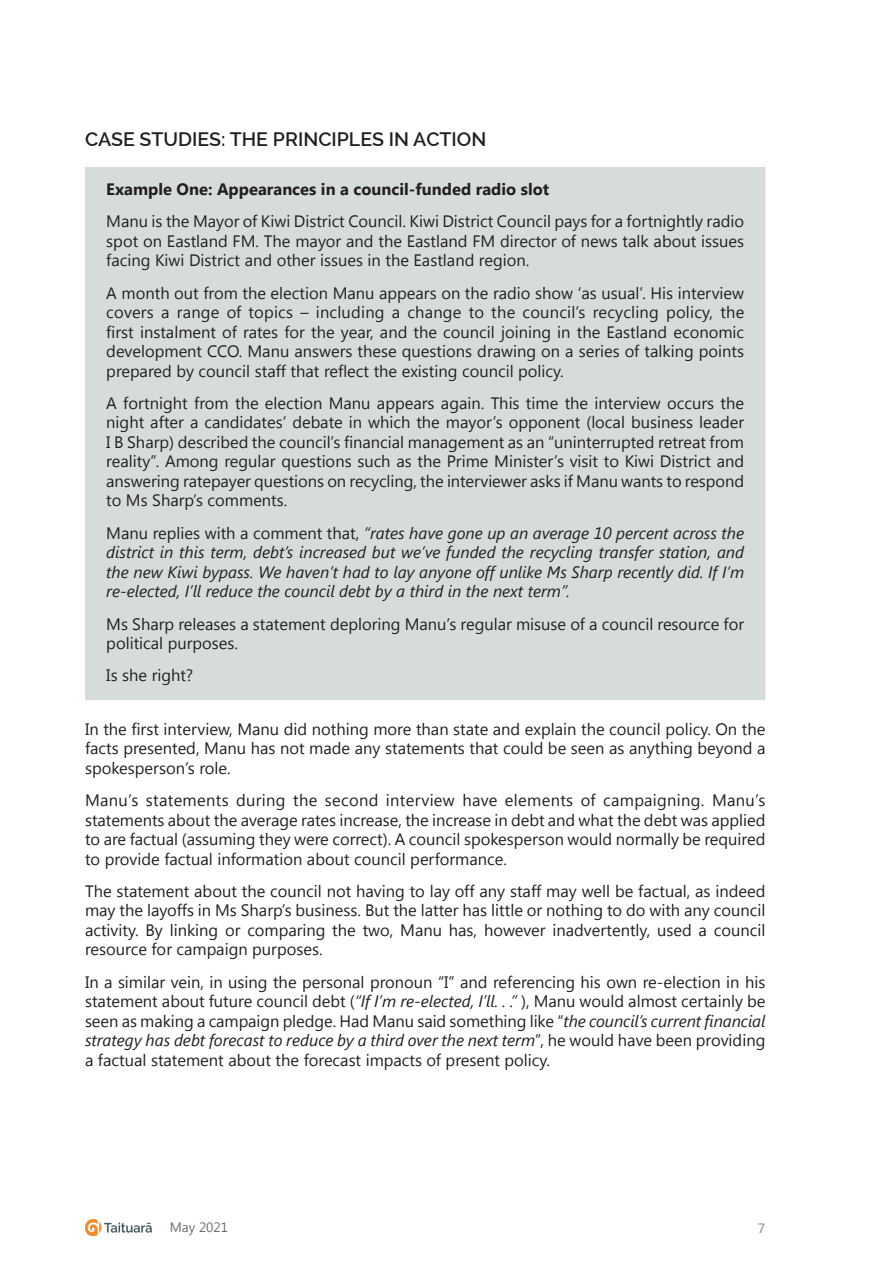
<style>
.page{position:relative;width:893px;height:1263px;background:#fff}
.page>*{position:absolute;margin:0;border:0;box-sizing:border-box;transform-origin:0 0}
.Body_Head1{font:600 19.5px "Raleway";color:#231f20}
.Body_text{font:16.5px/19.5px "Segoe UI";color:#231f20;text-align:justify}
.Body_text-2{font:italic 16.5px/19.5px "Segoe UI";color:#231f20;text-align:justify}
.Body_text-3{font:700 16.5px "Segoe UI";color:#231f20}
.t1{font:13.5px "Segoe UI";color:#6c6d70}
.t2{font:300 13.5px "Frutiger";color:#6c6d70}
.s1{font-style:normal}
.s2{font-style:italic}
</style>
<div class="page">
<img style="left:85px;top:1219px;width:67px;height:16px">
<div style="left:85px;top:167px;width:680px;height:533px;background:#d6ddd9"></div>
<p class="Body_Head1" style="left:85px;top:128px;width:403px">CASE STUDIES: THE PRINCIPLES IN ACTION</p>
<p class="Body_text-3" style="left:106px;top:178px;width:444px">Example One: Appearances in a council-funded radio slot</p>
<p class="Body_text" style="left:106px;top:211px;width:639px">Manu is the Mayor of Kiwi District Council. Kiwi District Council pays for a fortnightly radio spot on Eastland FM. The mayor and the Eastland FM director of news talk about issues facing Kiwi District and other issues in the Eastland region.</p>
<p class="Body_text" style="left:106px;top:282px;width:639px">A month out from the election Manu appears on the radio show ‘as usual’. His interview covers a range of topics – including a change to the council’s recycling policy, the first instalment of rates for the year, and the council joining in the Eastland economic development CCO. Manu answers these questions drawing on a series of talking points prepared by council staff that reflect the existing council policy.</p>
<p class="Body_text" style="left:106px;top:393px;width:639px">A fortnight from the election Manu appears again. This time the interview occurs the night after a candidates’ debate in which the mayor’s opponent (local business leader I B Sharp) described the council’s financial management as an “uninterrupted retreat from reality”. Among regular questions such as the Prime Minister’s visit to Kiwi District and answering ratepayer questions on recycling, the interviewer asks if Manu wants to respond to Ms Sharp’s comments.</p>
<p class="Body_text-2" style="left:106px;top:522px;width:639px"><span class="s1">Manu replies with a comment that,</span> “rates have gone up an average 10 percent across the district in this term, debt’s increased but we’ve funded the recycling transfer station, and the new Kiwi bypass. We haven’t had to lay anyone off unlike Ms Sharp recently did. If I’m re-elected, I’ll reduce the council debt by a third in the next term”.</p>
<p class="Body_text" style="left:106px;top:613px;width:639px">Ms Sharp releases a statement deploring Manu’s regular misuse of a council resource for political purposes.</p>
<p class="Body_text" style="left:106px;top:665px;width:88px">Is she right?</p>
<p class="Body_text" style="left:85px;top:718px;width:682px">In the first interview, Manu did nothing more than state and explain the council policy. On the facts presented, Manu has not made any statements that could be seen as anything beyond a spokesperson’s role.</p>
<p class="Body_text" style="left:85px;top:790px;width:682px">Manu’s statements during the second interview have elements of campaigning. Manu’s statements about the average rates increase, the increase in debt and what the debt was applied to are factual (assuming they were correct). A council spokesperson would normally be required to provide factual information about council performance.</p>
<p class="Body_text" style="left:85px;top:880px;width:682px">The statement about the council not having to lay off any staff may well be factual, as indeed may the layoffs in Ms Sharp’s business. But the latter has little or nothing to do with any council activity. By linking or comparing the two, Manu has, however inadvertently, used a council resource for campaign purposes.</p>
<p class="Body_text" style="left:85px;top:971px;width:682px">In a similar vein, in using the personal pronoun “I” and referencing his own re-election in his statement about future council debt (<span class="s2">“If I’m re-elected, I’ll. . .”</span> ), Manu would almost certainly be seen as making a campaign pledge. Had Manu said something like “<span class="s2">the council’s current financial strategy has debt forecast to reduce by a third over the next term</span>”, he would have been providing a factual statement about the forecast impacts of present policy.</p>
<p class="t1" style="left:170px;top:1218px;width:60px">May 2021</p>
<p class="t2" style="left:758px;top:1221px;width:9px">7</p>
</div>
